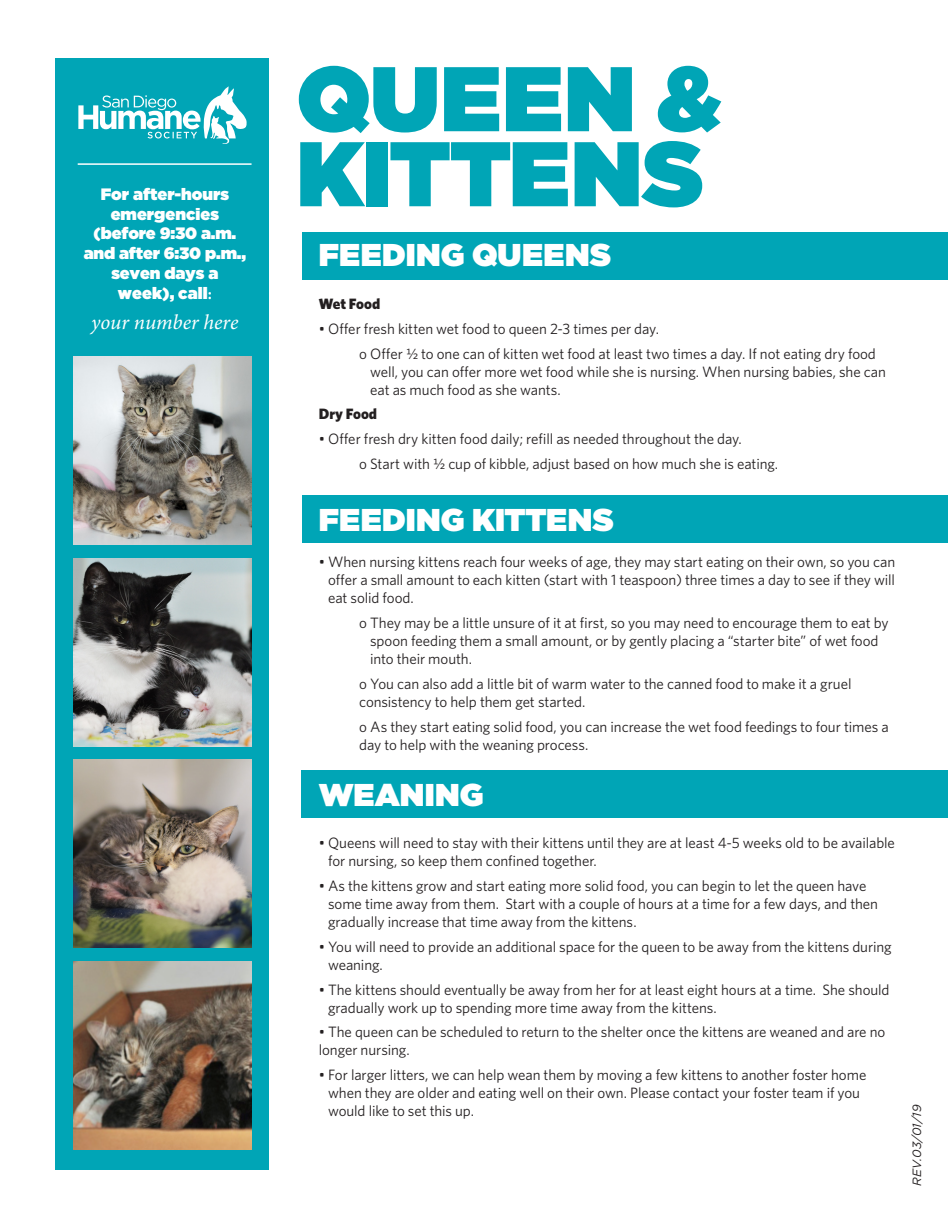
<style>
.page{position:relative;width:948px;height:1218px;background:#fff}
.page>*{position:absolute;margin:0;border:0;box-sizing:border-box;transform-origin:0 0}
.t1{font:900 91.5px/75px "Gotham";color:#00a5b6}
.t2{font:900 31.5px "Gotham";letter-spacing:.01em;color:#fff}
.t3{font:italic 21px "Minion Pro";letter-spacing:-.005em;color:#fff}
.t4{font:900 16.5px/19.8px "Gotham";color:#fff;text-align:center}
.t5{font:15px/18px "Whitney";letter-spacing:-.005em;color:#231f20}
.t6{font:900 15px "Whitney";letter-spacing:-.005em;color:#231f20}
.t7{font:italic 12px "Gotham";letter-spacing:.01em;color:#231f20}
.s1{font-family:"Minion Pro";font-weight:700}
</style>
<div class="page">
<div style="left:302px;top:232px;width:646px;height:48px;background:#00a5b6"></div>
<div style="left:302px;top:494px;width:646px;height:48px;background:#00a5b6"></div>
<div style="left:301px;top:770px;width:647px;height:47px;background:#00a5b6"></div>
<div style="left:55px;top:58px;width:214px;height:1111px;background:#00a5b6"></div>
<hr style="left:78px;top:163px;width:173px;height:2px;background:#fff">
<svg style="left:78px;top:86px;width:169px;height:58px"></svg>
<img style="left:73px;top:357px;width:178px;height:188px">
<img style="left:73px;top:558px;width:178px;height:188px">
<img style="left:73px;top:759px;width:178px;height:188px">
<img style="left:73px;top:961px;width:178px;height:188px">
<p class="t4" style="left:84px;top:184px;width:164px">For after-hours emergencies (before 9:30 a.m. and after 6:30 p.m., seven days a week), call<span class="s1">:</span></p>
<p class="t3" style="left:91px;top:308px;width:149px">your number here</p>
<p class="t1" style="left:296px;top:60px;width:426px">QUEEN &amp;<br>KITTENS</p>
<p class="t2" style="left:319px;top:232px;width:294px">FEEDING QUEENS</p>
<p class="t6" style="left:319px;top:294px;width:63px">Wet Food</p>
<p class="t5" style="left:319px;top:319px;width:342px">• Offer fresh kitten wet food to queen 2-3 times per day.</p>
<p class="t5" style="left:370px;top:344px;width:517px;text-indent:-11px">o Offer ½ to one can of kitten wet food at least two times a day. If not eating dry food well, you can offer more wet food while she is nursing. When nursing babies, she can eat as much food as she wants.</p>
<p class="t6" style="left:319px;top:404px;width:60px">Dry Food</p>
<p class="t5" style="left:319px;top:429px;width:425px">• Offer fresh dry kitten food daily; refill as needed throughout the day.</p>
<p class="t5" style="left:359px;top:454px;width:420px">o Start with ½ cup of kibble, adjust based on how much she is eating.</p>
<p class="t2" style="left:319px;top:497px;width:296px">FEEDING KITTENS</p>
<p class="t5" style="left:328px;top:553px;width:568px;text-align:justify;text-indent:-9px">• When nursing kittens reach four weeks of age, they may start eating on their own, so you can offer a small amount to each kitten (start with 1 teaspoon) three times a day to see if they will eat solid food.</p>
<p class="t5" style="left:370px;top:613px;width:520px;text-indent:-11px">o They may be a little unsure of it at first, so you may need to encourage them to eat by spoon feeding them a small amount, or by gently placing a “starter bite” of wet food into their mouth.</p>
<p class="t5" style="left:359px;top:674px;width:494px">o You can also add a little bit of warm water to the canned food to make it a gruel consistency to help them get started.</p>
<p class="t5" style="left:359px;top:717px;width:531px">o As they start eating solid food, you can increase the wet food feedings to four times a day to help with the weaning process.</p>
<p class="t2" style="left:319px;top:771px;width:166px">WEANING</p>
<p class="t5" style="left:328px;top:833px;width:568px;text-indent:-9px">• Queens will need to stay with their kittens until they are at least 4-5 weeks old to be available for nursing, so keep them confined together.</p>
<p class="t5" style="left:328px;top:876px;width:551px;text-indent:-9px">• As the kittens grow and start eating more solid food, you can begin to let the queen have some time away from them. Start with a couple of hours at a time for a few days, and then gradually increase that time away from the kittens.</p>
<p class="t5" style="left:328px;top:937px;width:565px;text-indent:-9px">• You will need to provide an additional space for the queen to be away from the kittens during weaning.</p>
<p class="t5" style="left:328px;top:980px;width:563px;text-indent:-9px">• The kittens should eventually be away from her for at least eight hours at a time. She should gradually work up to spending more time away from the kittens.</p>
<p class="t5" style="left:319px;top:1022px;width:568px">• The queen can be scheduled to return to the shelter once the kittens are weaned and are no longer nursing.</p>
<p class="t5" style="left:328px;top:1065px;width:540px;text-indent:-9px">• For larger litters, we can help wean them by moving a few kittens to another foster home when they are older and eating well on their own. Please contact your foster team if you would like to set this up.</p>
<p class="t7" style="left:909px;top:1186px;width:83px;rotate:-90deg">REV.03/01/19</p>
</div>
